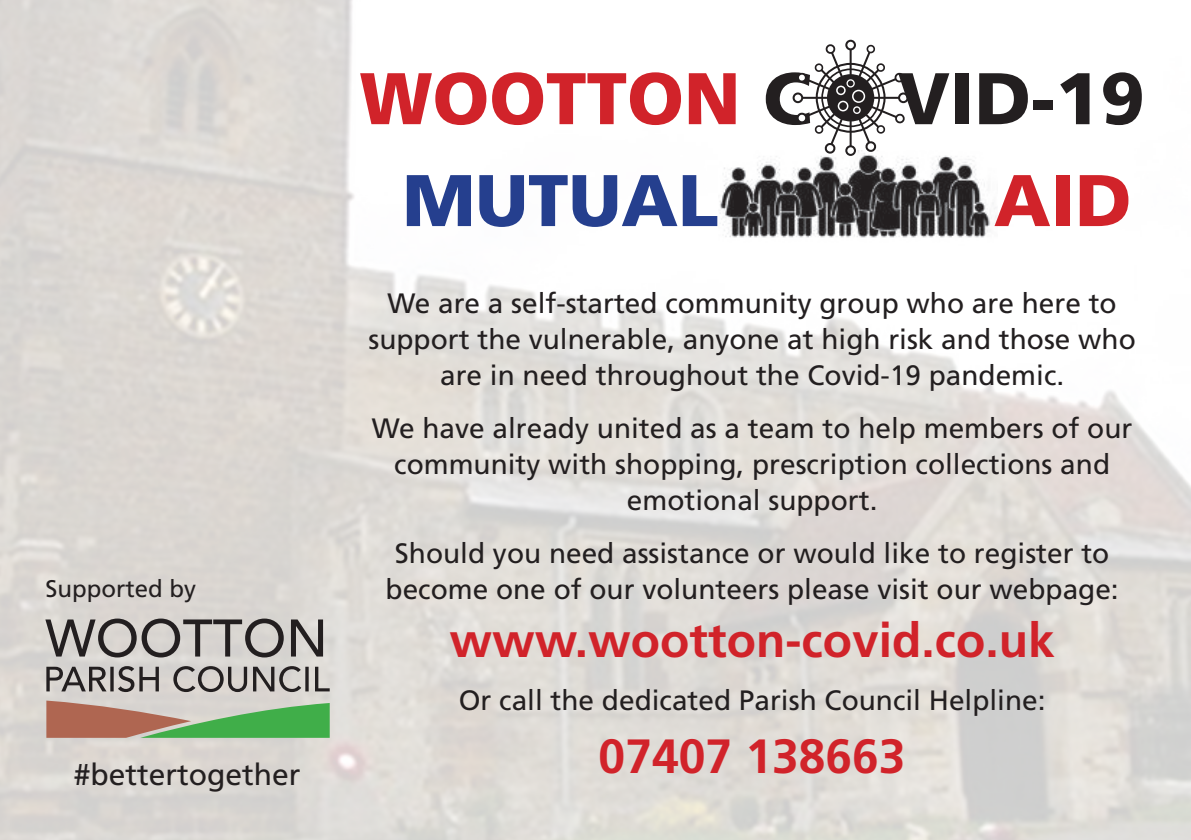
<style>
.page{position:relative;width:1191px;height:840px;background:#fff}
.page>*{position:absolute;margin:0;border:0;box-sizing:border-box;transform-origin:0 0}
.t1{font:900 73px "Frutiger";color:#d1232a}
.t2{font:900 73px "Frutiger";color:#253f8e}
.t3{font:900 73px "Frutiger";color:#231f20}
.t4{font:700 48px "Frutiger";color:#d1232a}
.t5{font:30px "Frutiger";color:#231f20}
.t6{font:28px/36px "Frutiger";color:#231f20;text-align:center}
.t7{font:24px "Frutiger";color:#231f20}
.s1{color:#231f20}
</style>
<div class="page">
<img style="left:0;top:0;width:1191px;height:839px">
<svg style="left:46px;top:700px;width:284px;height:37px;background:#94a276"></svg>
<svg style="left:46px;top:665px;width:284px;height:26px;background:#a19d9b"></svg>
<svg style="left:45px;top:618px;width:278px;height:39px;background:#9e9a98"></svg>
<img style="left:718px;top:151px;width:279px;height:92px">
<div style="left:845px;top:40px;width:11px;height:10px;border:2px solid #231f20;border-radius:50%"></div>
<div style="left:898px;top:92px;width:10px;height:11px;border:2px solid #231f20;border-radius:50%"></div>
<div style="left:845px;top:145px;width:11px;height:11px;border:2px solid #231f20;border-radius:50%"></div>
<div style="left:792px;top:92px;width:11px;height:11px;border:2px solid #231f20;border-radius:50%"></div>
<svg style="left:795px;top:43px;width:111px;height:112px"></svg>
<p class="t7" style="left:45px;top:574px;width:152px">Supported by</p>
<p class="t5" style="left:74px;top:756px;width:228px">#bettertogether</p>
<h1 class="t1" style="left:359px;top:54px;width:453px">WOOTTON <span class="s1">C</span></h1>
<h1 class="t3" style="left:897px;top:54px;width:249px">VID-19</h1>
<h1 class="t2" style="left:402px;top:156px;width:318px">MUTUAL</h1>
<h1 class="t1" style="left:994px;top:156px;width:139px">AID</h1>
<p class="t6" style="left:368px;top:284px;width:769px">We are a self-started community group who are here to support the vulnerable, anyone at high risk and those who are in need throughout the Covid-19 pandemic.</p>
<p class="t6" style="left:372px;top:409px;width:762px">We have already united as a team to help members of our community with shopping, prescription collections and emotional support.</p>
<p class="t6" style="left:385px;top:534px;width:734px">Should you need assistance or would like to register to become one of our volunteers please visit our webpage:</p>
<h2 class="t4" style="left:449px;top:611px;width:607px">www.wootton-covid.co.uk</h2>
<p class="t6" style="left:459px;top:681px;width:588px">Or call the dedicated Parish Council Helpline:</p>
<h2 class="t4" style="left:598px;top:727px;width:308px">07407 138663</h2>
</div>
